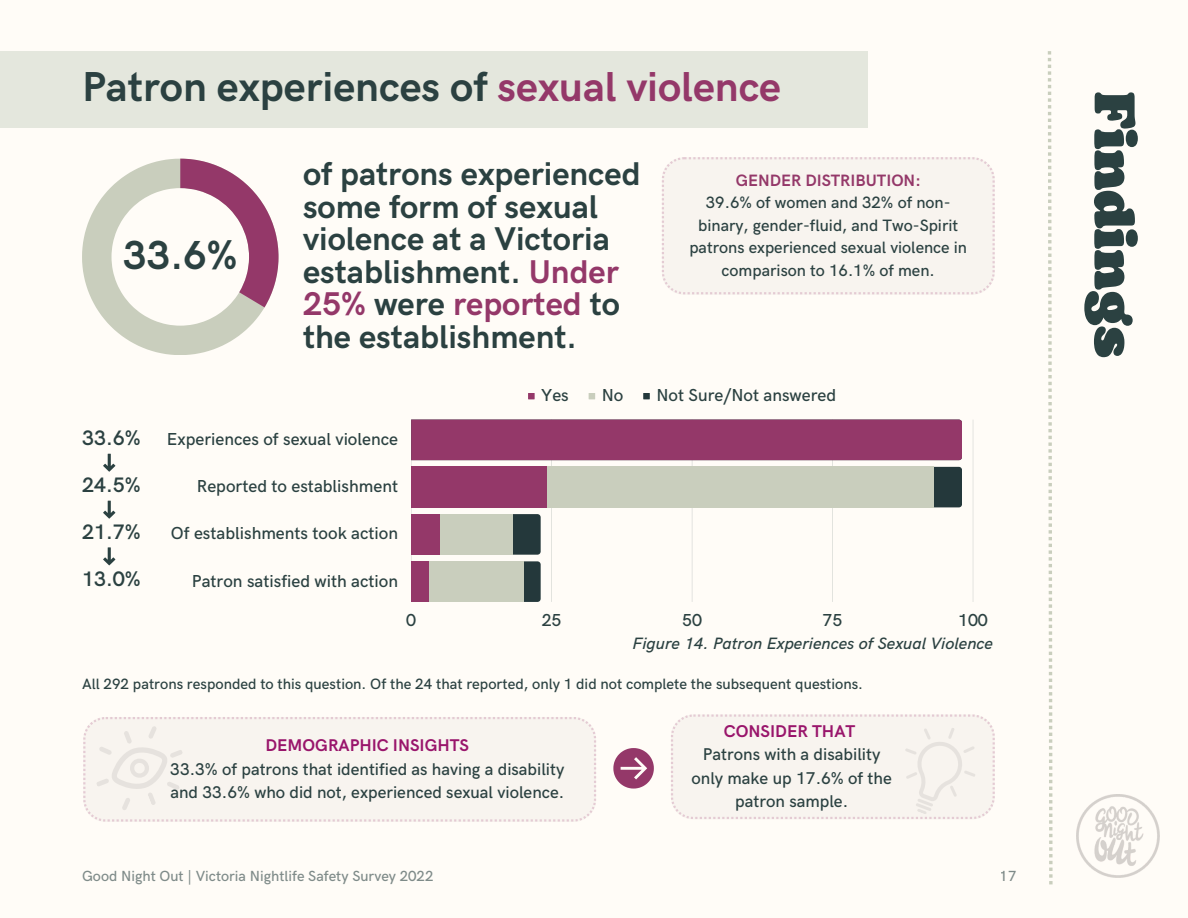
<style>
.page{position:relative;width:1188px;height:918px;background:#fffcf7}
.page>*{position:absolute;margin:0;border:0;box-sizing:border-box;transform-origin:0 0}
.t1{font:900 57px "Bogart";color:#2b4141}
.t2{font:700 42px "HK Grotesk";color:#2b4141}
.t3{font:700 40.65px "HK Grotesk";color:#2b4141}
.t4{font:700 33px/32.7px "HK Grotesk";color:#2b4141}
.t5{font:600 21px "HK Grotesk";color:#2b4141}
.t6{font:500 17.4px "HK Grotesk";color:#2b4141}
.t7{font:500 17.1px/23.7px "HK Grotesk";color:#2b4141;text-align:center}
.t8{font:700 17.1px "HK Grotesk";color:#99156b}
.t9{font:500 16.95px/23.7px "HK Grotesk";color:#2b4141}
.t10{font:700 16.95px "HK Grotesk";color:#99156b}
.t11{font:500 16.5px/22.5px "HK Grotesk";color:#2b4141;text-align:center}
.t12{font:italic 500 16.5px "HK Grotesk";color:#2b4141}
.t13{font:700 16.5px "HK Grotesk";color:#943869}
.t14{font:500 15px "HK Grotesk";color:#2b4141}
.t15{font:500 14.7px "HK Grotesk";color:#2b4141}
.s1{color:#943869}
</style>
<div class="page">
<svg style="left:82px;top:159px;width:197px;height:196px"></svg>
<div style="left:528px;top:393px;width:7px;height:6px;background:#943869"></div>
<svg style="left:589px;top:393px;width:6px;height:6px"></svg>
<div style="left:643px;top:393px;width:7px;height:6px;background:#24383b"></div>
<svg style="left:411px;top:420px;width:562px;height:182px"></svg>
<svg style="left:959px;top:467px;width:3px;height:40px"></svg>
<svg style="left:537px;top:514px;width:4px;height:41px"></svg>
<svg style="left:537px;top:561px;width:4px;height:41px"></svg>
<div style="left:411px;top:467px;width:523px;height:40px;background:#c9cebd"></div>
<div style="left:411px;top:514px;width:102px;height:41px;background:#c9cebd"></div>
<div style="left:411px;top:561px;width:113px;height:41px;background:#c9cebd"></div>
<svg style="left:959px;top:420px;width:3px;height:40px"></svg>
<div style="left:411px;top:467px;width:135px;height:40px;background:#943869"></div>
<div style="left:411px;top:514px;width:28px;height:41px;background:#943869"></div>
<div style="left:411px;top:561px;width:17px;height:41px;background:#943869"></div>
<svg style="left:662px;top:157px;width:333px;height:137px"></svg>
<svg style="left:671px;top:714px;width:324px;height:105px"></svg>
<svg style="left:83px;top:717px;width:513px;height:105px"></svg>
<svg style="left:96px;top:725px;width:87px;height:86px"></svg>
<img style="left:1076px;top:794px;width:84px;height:84px">
<svg style="left:1048px;top:51px;width:5px;height:833px"></svg>
<svg style="left:103px;top:547px;width:12px;height:18px"></svg>
<svg style="left:103px;top:501px;width:12px;height:18px"></svg>
<svg style="left:103px;top:454px;width:12px;height:18px"></svg>
<div style="left:0;top:51px;width:868px;height:77px;background:#e4e7dd"></div>
<svg style="left:613px;top:748px;width:41px;height:41px"></svg>
<h2 class="t2" style="left:82px;top:63px;width:701px">Patron experiences of <span class="s1">sexual violence</span></h2>
<h3 class="t3" style="left:123px;top:232px;width:116px">33.6%</h3>
<h3 class="t4" style="left:303px;top:159px;width:339px">of patrons experienced some form of sexual violence at a Victoria establishment. <span class="s1">Under<br>25%</span> were <span class="s1">reported</span> to the establishment.</h3>
<p class="t13" style="left:736px;top:171px;width:187px">GENDER DISTRIBUTION:</p>
<p class="t11" style="left:689px;top:192px;width:279px">39.6% of women and 32% of non&shy;binary, gender-fluid, and Two-Spirit patrons experienced sexual violence in comparison to 16.1% of men.</p>
<p class="t6" style="left:541px;top:385px;width:29px">Yes</p>
<p class="t6" style="left:602px;top:385px;width:23px">No</p>
<p class="t6" style="left:656px;top:385px;width:181px">Not Sure/Not answered</p>
<p class="t5" style="left:82px;top:426px;width:60px">33.6%</p>
<p class="t5" style="left:82px;top:473px;width:60px">24.5%</p>
<p class="t5" style="left:82px;top:520px;width:60px">21.7%</p>
<p class="t5" style="left:82px;top:567px;width:60px">13.0%</p>
<p class="t6" style="left:167px;top:429px;width:233px">Experiences of sexual violence</p>
<p class="t6" style="left:197px;top:476px;width:203px">Reported to establishment</p>
<p class="t6" style="left:171px;top:524px;width:229px">Of establishments took action</p>
<p class="t6" style="left:192px;top:571px;width:208px">Patron satisfied with action</p>
<p class="t6" style="left:406px;top:610px;width:11px">0</p>
<p class="t6" style="left:542px;top:610px;width:21px">25</p>
<p class="t6" style="left:682px;top:610px;width:21px">50</p>
<p class="t6" style="left:823px;top:610px;width:21px">75</p>
<p class="t6" style="left:958px;top:610px;width:31px">100</p>
<p class="t12" style="left:633px;top:634px;width:362px">Figure 14. Patron Experiences of Sexual Violence</p>
<p class="t14" style="left:82px;top:675px;width:782px">All 292 patrons responded to this question. Of the 24 that reported, only 1 did not complete the subsequent questions.</p>
<p class="t10" style="left:266px;top:736px;width:205px">DEMOGRAPHIC INSIGHTS</p>
<p class="t9" style="left:170px;top:758px;width:396px">33.3% of patrons that identified as having a disability and 33.6% who did not, experienced sexual violence.</p>
<p class="t8" style="left:724px;top:721px;width:133px">CONSIDER THAT</p>
<p class="t7" style="left:692px;top:743px;width:202px">Patrons with a disability only make up 17.6% of the patron sample.</p>
<p class="t15" style="left:82px;top:868px;width:353px">Good Night Out | Victoria Nightlife Safety Survey 2022</p>
<p class="t15" style="left:1000px;top:868px;width:18px">17</p>
<h1 class="t1" style="left:1155px;top:92px;width:267px;rotate:90deg">Findings</h1>
</div>
